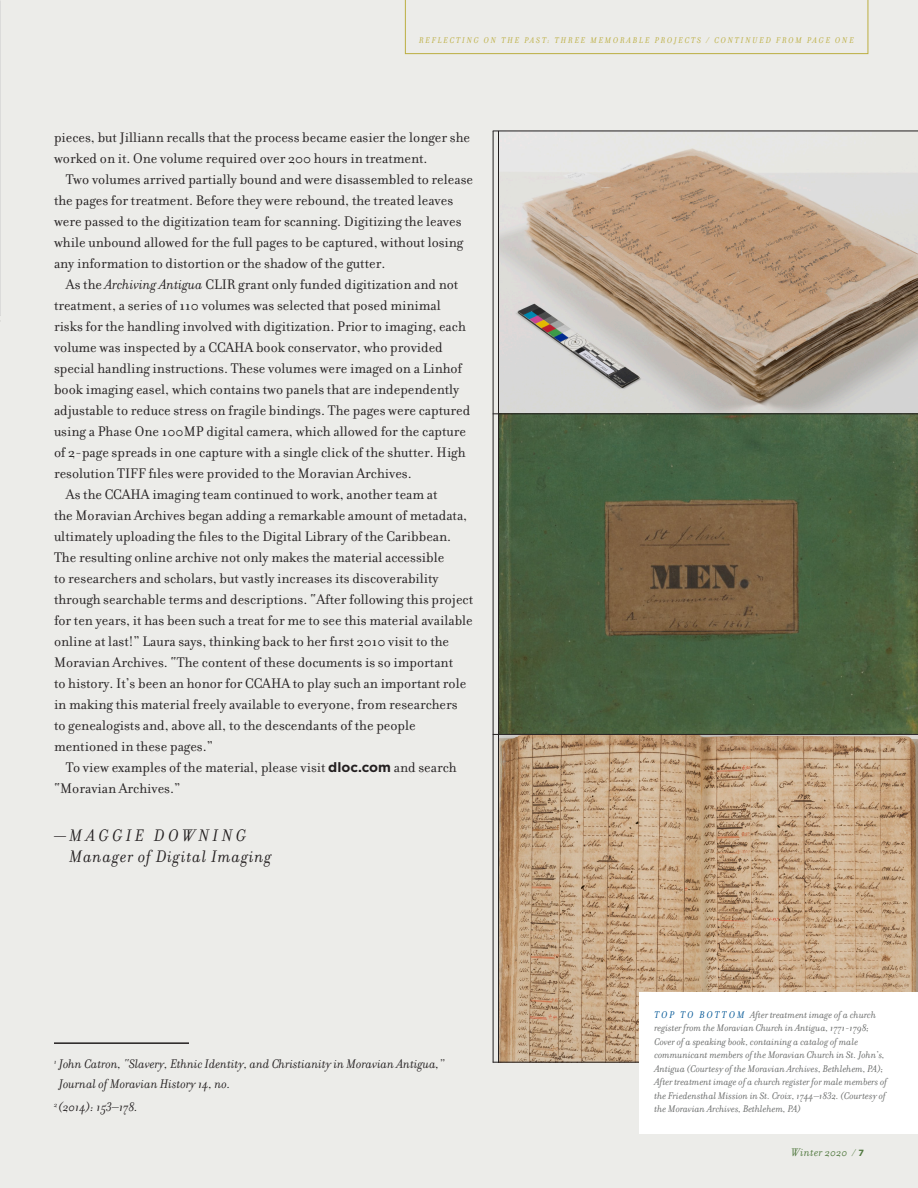
<style>
.page{position:relative;width:918px;height:1188px;background:#ecece9}
.page>*{position:absolute;margin:0;border:0;box-sizing:border-box;transform-origin:0 0}
.new_-_body{font:italic 18px/21px "Filosofia";letter-spacing:.05em;color:#231f20}
.new_-_body-2{font:15px/21px "Filosofia";color:#231f20}
.new_-_questions_answ{font:italic 13.5px/19.5px "Filosofia";color:#231f20}
.t1{font:italic 12px "Filosofia";letter-spacing:.03em;color:#50783e}
.t2{font:italic 10.5px/13.5px "Filosofia";color:#656766}
.t3{font:italic 9px "Filosofia";letter-spacing:.2em;color:#bcae41}
.s1{font-style:italic}
.s2{font-family:"Gotham";font-weight:700;font-size:13.5px}
.s3{color:#005595}
.s4{font-size:10.5px}
.s5{font-family:"Gotham";font-weight:700;font-style:normal;font-size:9px}
</style>
<div class="page">
<img style="left:0;top:0;width:1px;height:315px">
<img style="left:499px;top:132px;width:419px;height:281px">
<svg style="left:499px;top:414px;width:419px;height:320px;background:#516040"></svg>
<svg style="left:499px;top:735px;width:419px;height:327px;background:#c2a281"></svg>
<div style="left:405px;top:0;width:463px;height:54px;background:#ecece9"></div>
<hr style="left:493px;top:413px;width:425px;height:1px;background:#231f20">
<hr style="left:493px;top:131px;width:425px;height:1px;background:#231f20">
<hr style="left:493px;top:734px;width:425px;height:1px;background:#231f20">
<hr style="left:493px;top:1062px;width:425px;height:1px;background:#231f20">
<hr style="left:498px;top:131px;width:1px;height:932px;background:#231f20">
<hr style="left:493px;top:131px;width:1px;height:932px;background:#231f20">
<div style="left:639px;top:992px;width:279px;height:141px;background:#fff"></div>
<hr style="left:54px;top:1042px;width:135px;height:2px;background:#231f20">
<p class="t3" style="left:419px;top:35px;width:436px">REFLECTING ON THE PAST: THREE MEMORABLE PROJECTS / CONTINUED FROM PAGE ONE</p>
<p class="new_-_body-2" style="left:54px;top:127px;width:418px">pieces, but Jilliann recalls that the process became easier the longer she worked on it. One volume required over 200 hours in treatment.</p>
<p class="new_-_body-2" style="left:54px;top:169px;width:421px;text-indent:12px">Two volumes arrived partially bound and were disassembled to release the pages for treatment. Before they were rebound, the treated leaves were passed to the digitization team for scanning. Digitizing the leaves while unbound allowed for the full pages to be captured, without losing any information to distortion or the shadow of the gutter.</p>
<p class="new_-_body-2" style="left:54px;top:274px;width:418px;text-indent:12px">As the <span class="s1">Archiving Antigua</span> CLIR grant only funded digitization and not treatment, a series of 110 volumes was selected that posed minimal risks for the handling involved with digitization. Prior to imaging, each volume was inspected by a CCAHA book conservator, who provided special handling instructions. These volumes were imaged on a Linhof book imaging easel, which contains two panels that are independently adjustable to reduce stress on fragile bindings. The pages were captured using a Phase One 100MP digital camera, which allowed for the capture of 2-page spreads in one capture with a single click of the shutter. High resolution TIFF files were provided to the Moravian Archives.</p>
<p class="new_-_body-2" style="left:54px;top:484px;width:421px;text-indent:12px">As the CCAHA imaging team continued to work, another team at<br>the Moravian Archives began adding a remarkable amount of metadata, ultimately uploading the files to the Digital Library of the Caribbean.<br>The resulting online archive not only makes the material accessible<br>to researchers and scholars, but vastly increases its discoverability through searchable terms and descriptions. “After following this project for ten years, it has been such a treat for me to see this material available online at last!” Laura says, thinking back to her first 2010 visit to the Moravian Archives. “The content of these documents is so important<br>to history. It’s been an honor for CCAHA to play such an important role in making this material freely available to everyone, from researchers<br>to genealogists and, above all, to the descendants of the people mentioned in these pages.”</p>
<p class="new_-_body-2" style="left:54px;top:757px;width:404px;text-indent:12px">To view examples of the material, please visit <span class="s2">dloc.com</span> and search “Moravian Archives.”</p>
<p class="new_-_body" style="left:70px;top:825px;width:204px;text-indent:-16px">—MAGGIE DOWNING<br>Manager of Digital Imaging</p>
<p class="new_-_questions_answ" style="left:59px;top:1055px;width:387px;text-indent:-5px"><sup>1</sup> John Catron, “Slavery, Ethnic Identity, and Christianity in Moravian Antigua,”<br>Journal of Moravian History 14, no.</p>
<p class="new_-_questions_answ" style="left:54px;top:1097px;width:86px"><sup>2</sup> (2014): 153–178.</p>
<p class="t2" style="left:654px;top:1008px;width:232px"><span class="s3">T O P T O B O T T O M</span> After treatment image of a church register from the Moravian Church in Antigua, 1771-1798; Cover of a speaking book, containing a catalog of male communicant members of the Moravian Church in St. John’s, Antigua (Courtesy of the Moravian Archives, Bethlehem, PA);</p>
<p class="t2" style="left:654px;top:1075px;width:234px">After treatment image of a church register for male members of the Friedensthal Mission in St. Croix, 1744–1832. (Courtesy of the Moravian Archives, Bethlehem, PA)</p>
<p class="t1" style="left:792px;top:1146px;width:74px">Winter 2020 <span class="s4">/</span> <span class="s5">7</span></p>
</div>
